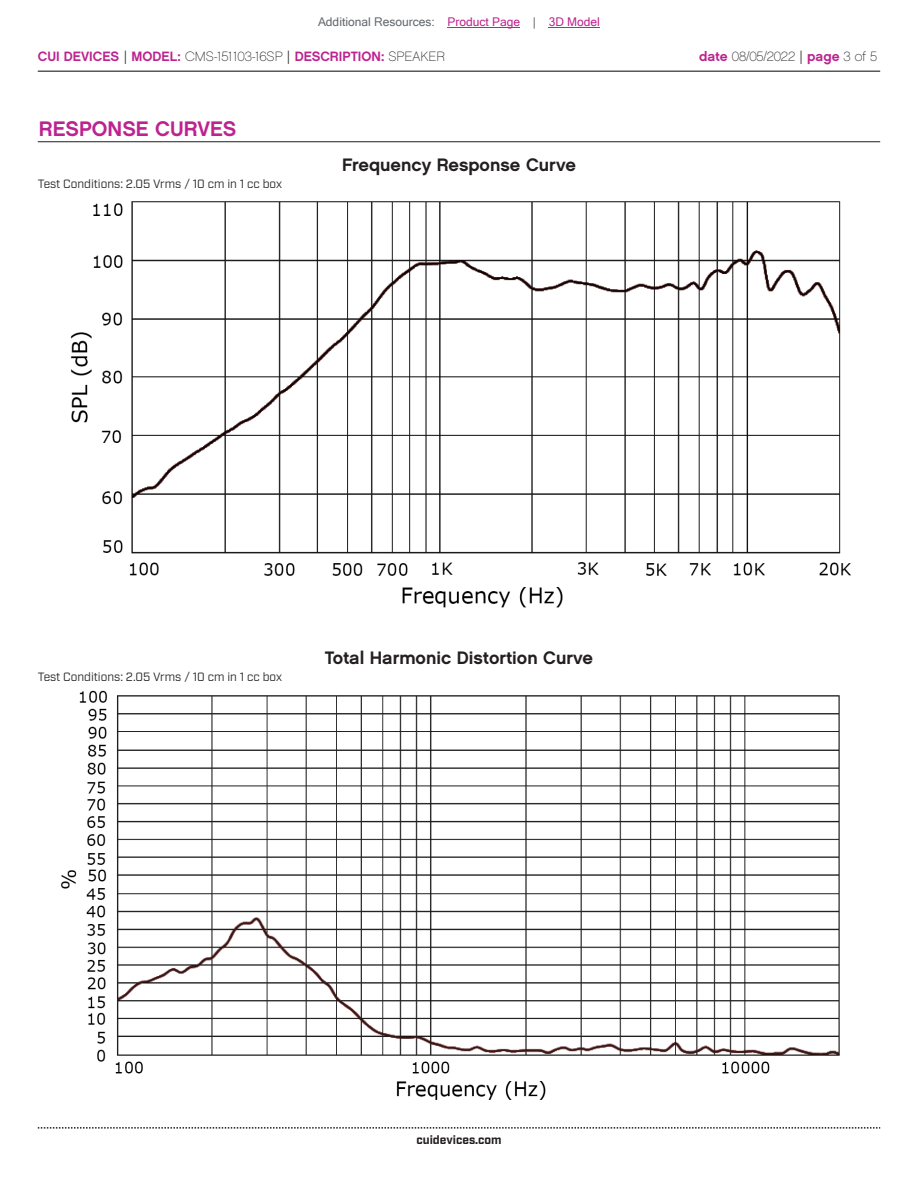
<style>
.page{position:relative;width:918px;height:1188px;background:#fff}
.page>*{position:absolute;margin:0;border:0;box-sizing:border-box;transform-origin:0 0}
.t1{font:21px "Chalet New York Nineteen Sixty";color:#bd238f}
.t2{font:18px "Chalet New York Nineteen Sixty";color:#231f20}
.t3{font:13.5px "Chalet New York Nineteen Sixty";color:#bd238f}
.t4{font:13.5px "Chalet Paris Nineteen Sixty";letter-spacing:-.005em;color:#231f20}
.t5{font:12px "Industry";color:#231f20}
.t6{font:12px "Microsoft Sans Serif";color:#63676b}
.t7{font:700 12px "Industry";color:#231f20}
.s1{color:#bd238f}
.s2{font-family:"Industry";color:#231f20}
.s3{font-family:"Chalet Paris Nineteen Sixty";color:#231f20}
.s4{font-family:"Chalet New York Nineteen Sixty";color:#bd238f}
.s5{font-family:"Industry"}
</style>
<div class="page">
<hr style="left:38px;top:71px;width:842px;height:1px;background:#231f20">
<svg style="left:38px;top:1127px;width:842px;height:2px"></svg>
<img style="left:70px;top:201px;width:781px;height:407px">
<hr style="left:38px;top:141px;width:842px;height:1px;background:#231f20">
<img style="left:61px;top:690px;width:779px;height:410px">
<hr style="left:448px;top:27px;width:72px;height:1px;background:#bd238f">
<hr style="left:549px;top:27px;width:51px;height:1px;background:#bd238f">
<p class="t6" style="left:318px;top:15px;width:283px">Additional Resources: <span class="s1">Product Page</span> | <span class="s1">3D Model</span></p>
<p class="t3" style="left:38px;top:47px;width:409px">CUI DEVICES <span class="s2">|</span> MODEL: <span class="s3">CMS-151103-16SP</span> <span class="s2">|</span> DESCRIPTION: <span class="s3">SPEAKER</span></p>
<p class="t4" style="left:699px;top:48px;width:179px"><span class="s4">date</span> 08/05/2022 <span class="s5">|</span> <span class="s4">page</span> 3 of 5</p>
<h1 class="t1" style="left:39px;top:115px;width:199px">RESPONSE CURVES</h1>
<p class="t5" style="left:38px;top:176px;width:246px">Test Conditions: 2.05 Vrms / 10 cm in 1 cc box</p>
<h2 class="t2" style="left:342px;top:153px;width:235px">Frequency Response Curve</h2>
<p class="t5" style="left:38px;top:669px;width:246px">Test Conditions: 2.05 Vrms / 10 cm in 1 cc box</p>
<h2 class="t2" style="left:325px;top:646px;width:270px">Total Harmonic Distortion Curve</h2>
<p class="t7" style="left:416px;top:1132px;width:87px">cuidevices.com</p>
</div>
